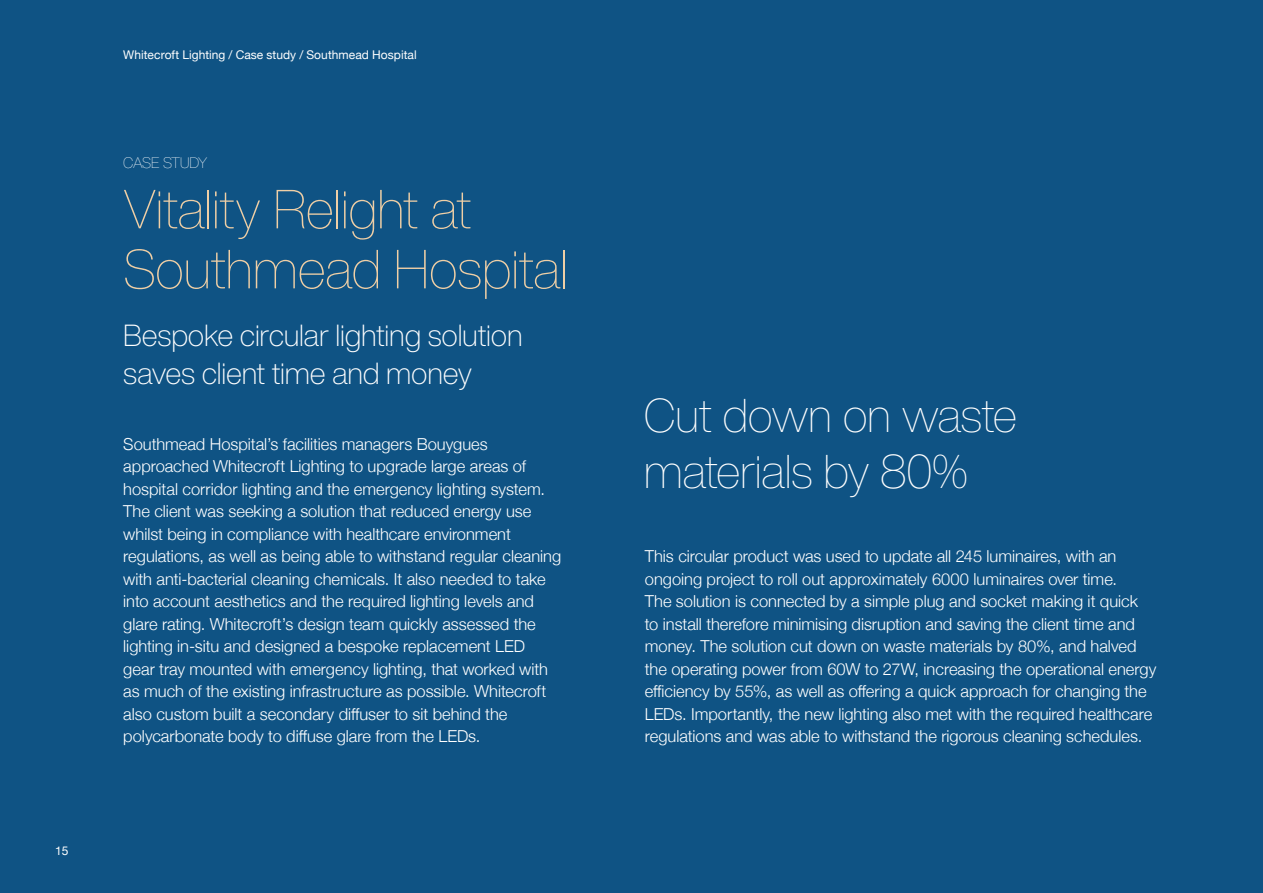
<style>
.page{position:relative;width:1263px;height:893px;background:#0f5384}
.page>*{position:absolute;margin:0;border:0;box-sizing:border-box;transform-origin:0 0}
.Heading_1{font:100 54px/60px "Helvetica Now Display";letter-spacing:-.01em;color:#efcfa6}
.t1{font:100 46.5px/55.8px "Helvetica Now Display";letter-spacing:-.01em;color:#fff}
.t2{font:200 30px/37.5px "Helvetica Now Display";letter-spacing:-.005em;color:#fff}
.t3{font:300 16.5px/22.5px "Helvetica Neue";color:#fff}
.t4{font:100 15px "Helvetica Now Display";letter-spacing:-.025em;color:#fff}
.Running_header{font:12px "Helvetica Neue";letter-spacing:.005em;color:#fff}
</style>
<div class="page">
<p class="Running_header" style="left:55px;top:842px;width:15px">15</p>
<p class="Running_header" style="left:123px;top:47px;width:295px">Whitecroft Lighting / Case study / Southmead Hospital</p>
<p class="t4" style="left:123px;top:153px;width:86px">CASE STUDY</p>
<p class="Heading_1" style="left:123px;top:179px;width:446px">Vitality Relight at<br>Southmead Hospital</p>
<p class="t2" style="left:123px;top:317px;width:401px">Bespoke circular lighting solution saves client time and money</p>
<p class="t3" style="left:123px;top:431px;width:439px">Southmead Hospital’s facilities managers Bouygues approached Whitecroft Lighting to upgrade large areas of hospital corridor lighting and the emergency lighting system.<br>The client was seeking a solution that reduced energy use whilst being in compliance with healthcare environment regulations, as well as being able to withstand regular cleaning with anti-bacterial cleaning chemicals. It also needed to take into account aesthetics and the required lighting levels and glare rating. Whitecroft’s design team quickly assessed the lighting in-situ and designed a bespoke replacement LED<br>gear tray mounted with emergency lighting, that worked with as much of the existing infrastructure as possible. Whitecroft also custom built a secondary diffuser to sit behind the polycarbonate body to diffuse glare from the LEDs.</p>
<p class="t1" style="left:644px;top:387px;width:375px">Cut down on waste materials by 80%</p>
<p class="t3" style="left:645px;top:544px;width:513px">This circular product was used to update all 245 luminaires, with an ongoing project to roll out approximately 6000 luminaires over time.<br>The solution is connected by a simple plug and socket making it quick<br>to install therefore minimising disruption and saving the client time and money. The solution cut down on waste materials by 80%, and halved the operating power from 60W to 27W, increasing the operational energy efficiency by 55%, as well as offering a quick approach for changing the LEDs. Importantly, the new lighting also met with the required healthcare regulations and was able to withstand the rigorous cleaning schedules.</p>
</div>
